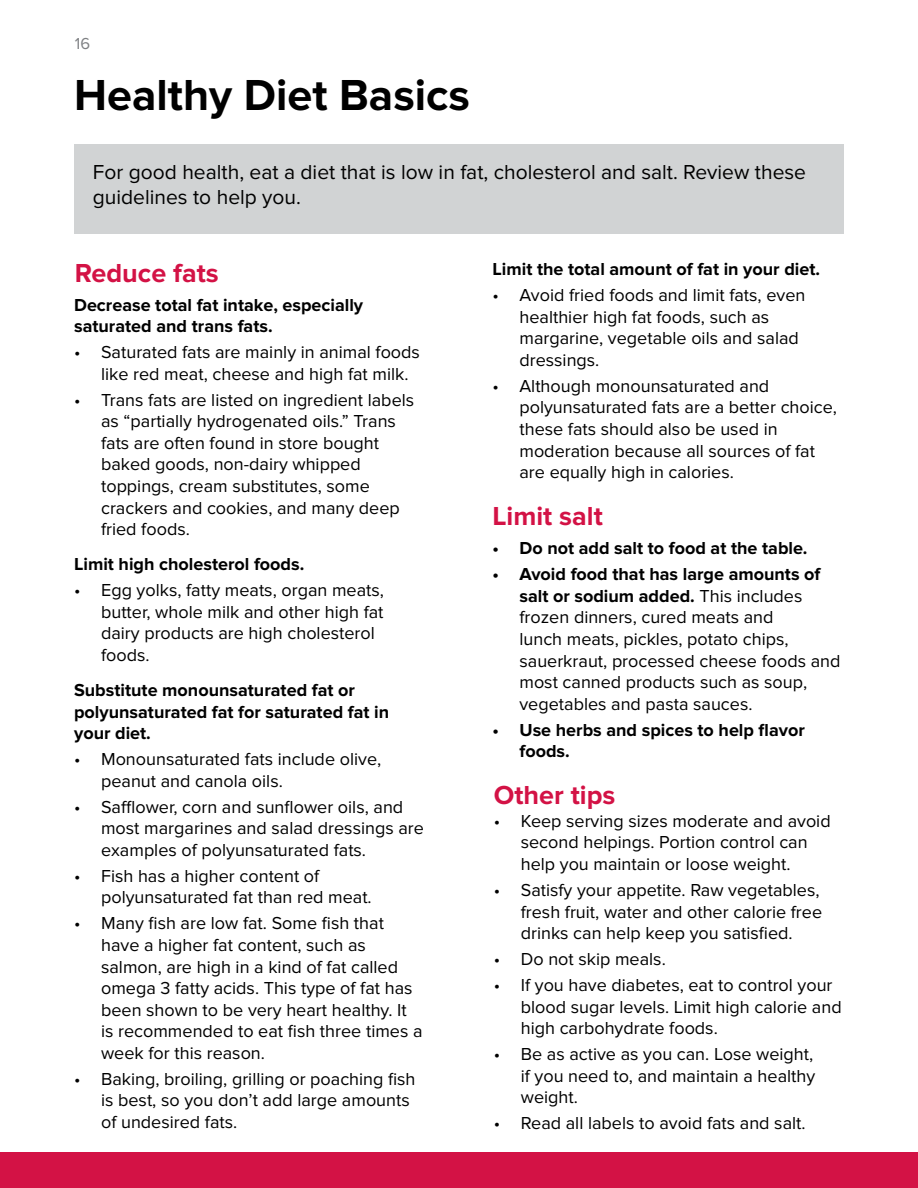
<style>
.page{position:relative;width:918px;height:1188px;background:#fff}
.page>*{position:absolute;margin:0;border:0;box-sizing:border-box;transform-origin:0 0}
.t1{font:700 45px "Proxima Nova";color:#000}
.t2{font:700 27px "Proxima Nova";color:#d31245}
.t3{font:21px/25.2px "Proxima Nova";color:#000}
.t4{font:18px/21.6px "Proxima Nova";color:#000}
.t5{font:700 18px/21.6px "Proxima Nova";color:#000}
.t6{font:16.5px "Proxima Nova";color:#7e8083}
.s1{font-weight:700}
</style>
<div class="page">
<div style="left:0;top:1152px;width:918px;height:36px;background:#d31245"></div>
<div style="left:74px;top:144px;width:770px;height:90px;background:#d1d3d4"></div>
<p class="t6" style="left:75px;top:34px;width:17px">16</p>
<h1 class="t1" style="left:74px;top:69px;width:397px">Healthy Diet Basics</h1>
<p class="t3" style="left:93px;top:160px;width:715px">For good health, eat a diet that is low in fat, cholesterol and salt. Review these guidelines to help you.</p>
<h2 class="t2" style="left:75px;top:258px;width:145px">Reduce fats</h2>
<p class="t5" style="left:74px;top:294px;width:291px">Decrease total fat intake, especially saturated and trans fats.</p>
<p class="t4" style="left:101px;top:342px;width:320px;text-indent:-27px">• Saturated fats are mainly in animal foods like red meat, cheese and high fat milk.</p>
<p class="t4" style="left:101px;top:389px;width:315px;text-indent:-27px">• Trans fats are listed on ingredient labels as “partially hydrogenated oils.” Trans fats are often found in store bought baked goods, non-dairy whipped toppings, cream substitutes, some crackers and cookies, and many deep fried foods.</p>
<p class="t5" style="left:74px;top:554px;width:232px">Limit high cholesterol foods.</p>
<p class="t4" style="left:101px;top:580px;width:284px;text-indent:-27px">• Egg yolks, fatty meats, organ meats, butter, whole milk and other high fat dairy products are high cholesterol foods.</p>
<p class="t5" style="left:74px;top:680px;width:317px">Substitute monounsaturated fat or polyunsaturated fat for saturated fat in your diet.</p>
<p class="t4" style="left:101px;top:749px;width:282px;text-indent:-27px">• Monounsaturated fats include olive, peanut and canola oils.</p>
<p class="t4" style="left:101px;top:796px;width:324px;text-indent:-27px">• Safflower, corn and sunflower oils, and most margarines and salad dressings are examples of polyunsaturated fats.</p>
<p class="t4" style="left:101px;top:865px;width:272px;text-indent:-27px">• Fish has a higher content of polyunsaturated fat than red meat.</p>
<p class="t4" style="left:101px;top:913px;width:323px;text-indent:-27px">• Many fish are low fat. Some fish that have a higher fat content, such as salmon, are high in a kind of fat called omega 3 fatty acids. This type of fat has been shown to be very heart healthy. It is recommended to eat fish three times a week for this reason.</p>
<p class="t4" style="left:101px;top:1068px;width:316px;text-indent:-27px">• Baking, broiling, grilling or poaching fish is best, so you don’t add large amounts of undesired fats.</p>
<p class="t5" style="left:492px;top:259px;width:329px">Limit the total amount of fat in your diet.</p>
<p class="t4" style="left:519px;top:285px;width:287px;text-indent:-27px">• Avoid fried foods and limit fats, even healthier high fat foods, such as margarine, vegetable oils and salad dressings.</p>
<p class="t4" style="left:519px;top:375px;width:319px;text-indent:-27px">• Although monounsaturated and polyunsaturated fats are a better choice, these fats should also be used in moderation because all sources of fat are equally high in calories.</p>
<h2 class="t2" style="left:492px;top:501px;width:112px">Limit salt</h2>
<p class="t5" style="left:492px;top:538px;width:317px">• Do not add salt to food at the table.</p>
<p class="t4" style="left:519px;top:564px;width:323px;text-indent:-27px"><span class="s1">• Avoid food that has large amounts of salt or sodium added.</span> This includes frozen dinners, cured meats and<br>lunch meats, pickles, potato chips, sauerkraut, processed cheese foods and most canned products such as soup, vegetables and pasta sauces.</p>
<p class="t5" style="left:519px;top:719px;width:287px;text-indent:-27px">• Use herbs and spices to help flavor foods.</p>
<h2 class="t2" style="left:494px;top:780px;width:123px">Other tips</h2>
<p class="t4" style="left:521px;top:810px;width:311px;text-indent:-27px">• Keep serving sizes moderate and avoid second helpings. Portion control can help you maintain or loose weight.</p>
<p class="t4" style="left:521px;top:879px;width:303px;text-indent:-27px">• Satisfy your appetite. Raw vegetables, fresh fruit, water and other calorie free drinks can help keep you satisfied.</p>
<p class="t4" style="left:494px;top:949px;width:174px">• Do not skip meals.</p>
<p class="t4" style="left:521px;top:975px;width:322px;text-indent:-27px">• If you have diabetes, eat to control your blood sugar levels. Limit high calorie and high carbohydrate foods.</p>
<p class="t4" style="left:521px;top:1044px;width:296px;text-align:justify;text-indent:-27px">• Be as active as you can. Lose weight, if you need to, and maintain a healthy weight.</p>
<p class="t4" style="left:494px;top:1113px;width:313px">• Read all labels to avoid fats and salt.</p>
</div>
